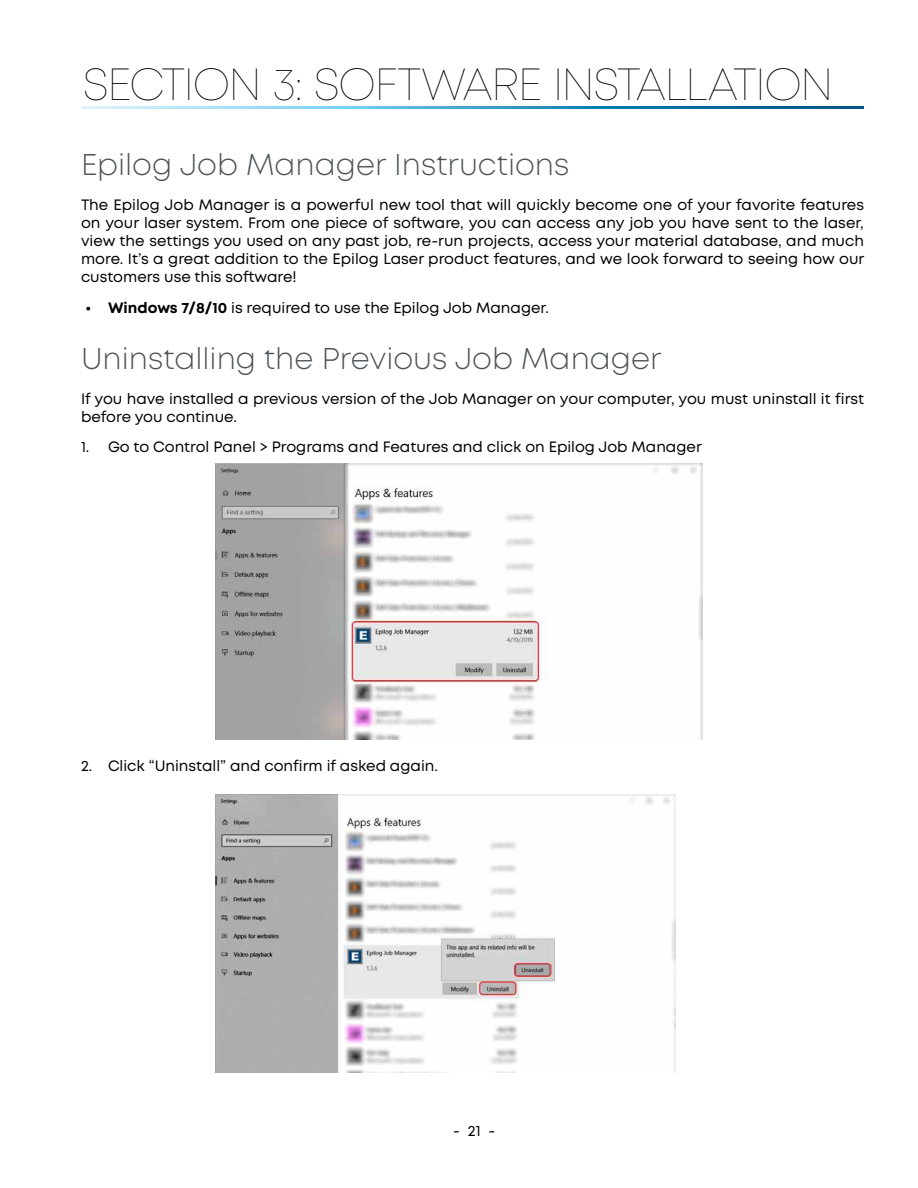
<style>
.page{position:relative;width:918px;height:1188px;background:#fff}
.page>*{position:absolute;margin:0;border:0;box-sizing:border-box;transform-origin:0 0}
.t1{font:100 45px "Mont";letter-spacing:-.04em;color:#000}
.t2{font:300 30px "Mont";color:#4d5357}
.t3{font:15px/18px "Mont";color:#000;text-align:justify}
.s1{font-weight:700}
</style>
<div class="page">
<img style="left:215px;top:463px;width:488px;height:277px">
<img style="left:215px;top:794px;width:460px;height:279px">
<svg style="left:81px;top:107px;width:783px;height:1px"></svg>
<h1 class="t1" style="left:83px;top:57px;width:753px">SECTION 3: SOFTWARE INSTALLATION</h1>
<h2 class="t2" style="left:81px;top:146px;width:490px">Epilog Job Manager Instructions</h2>
<p class="t3" style="left:81px;top:196px;width:785px">The Epilog Job Manager is a powerful new tool that will quickly become one of your favorite features on your laser system. From one piece of software, you can access any job you have sent to the laser, view the settings you used on any past job, re-run projects, access your material database, and much more. It’s a great addition to the Epilog Laser product features, and we look forward to seeing how our customers use this software!</p>
<p class="t3" style="left:86px;top:298px;width:465px"><span class="s1">• Windows 7/8/10</span> is required to use the Epilog Job Manager.</p>
<h2 class="t2" style="left:81px;top:339px;width:582px">Uninstalling the Previous Job Manager</h2>
<p class="t3" style="left:81px;top:389px;width:784px">If you have installed a previous version of the Job Manager on your computer, you must uninstall it first before you continue.</p>
<p class="t3" style="left:81px;top:438px;width:622px">1. Go to Control Panel &gt; Programs and Features and click on Epilog Job Manager</p>
<p class="t3" style="left:81px;top:757px;width:359px">2. Click “Uninstall” and confirm if asked again.</p>
<p class="t3" style="left:453px;top:1122px;width:44px">- 21 -</p>
</div>
